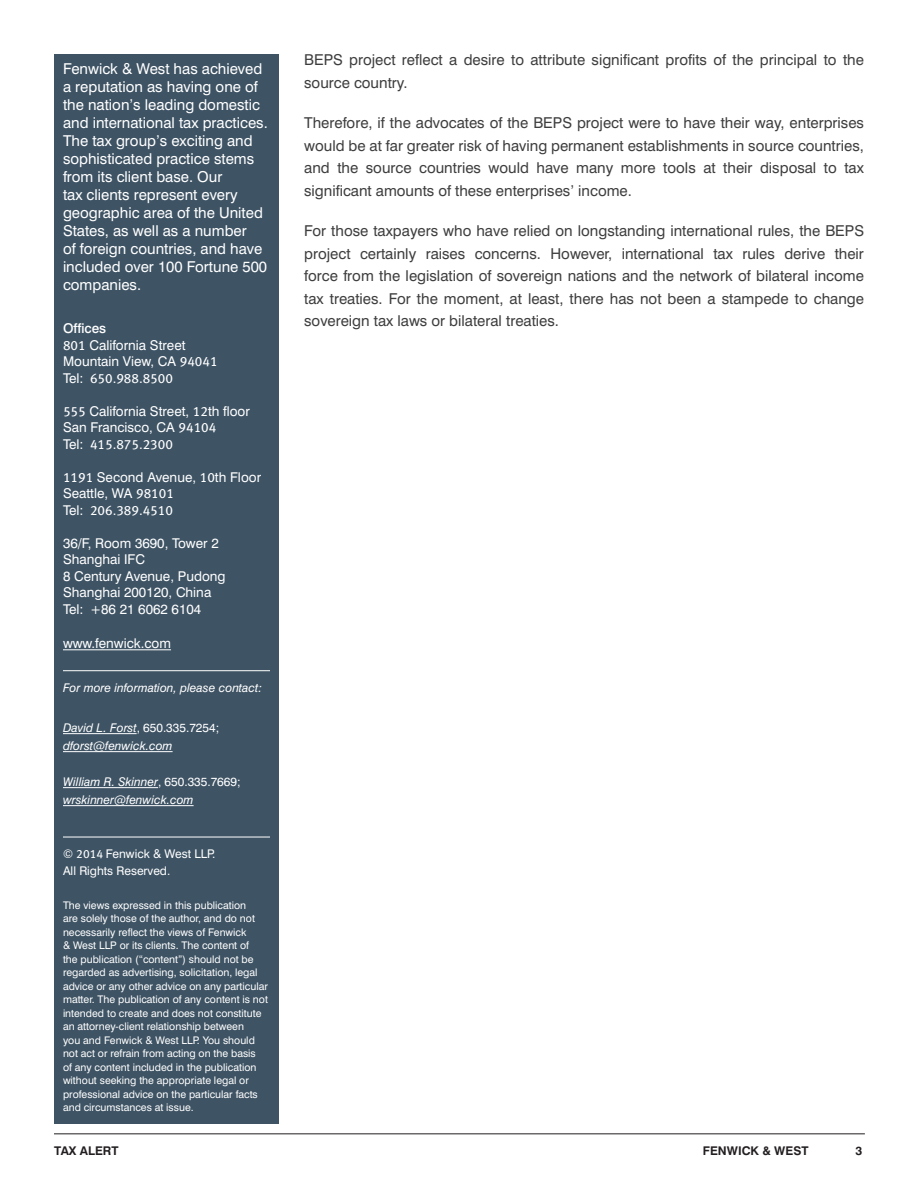
<style>
.page{position:relative;width:918px;height:1188px;background:#fff}
.page>*{position:absolute;margin:0;border:0;box-sizing:border-box;transform-origin:0 0}
.body{font:15px/22.5px "Swiss 721 BT";color:#3e3e3f;text-align:justify}
.addresses{font:15px/18px "Swiss 721 BT";color:#fff}
.IP_Masthead_text{font:13.5px "Swiss 721 BT";color:#fff}
.IP_Masthead_text-2{font:13.5px "Meta Book LF";color:#fff}
.IP_Masthead_text-3{font:500 13.5px "Swiss 721 BT";color:#fff}
.Bio{font:italic 12px/18px "Swiss 721 BT";color:#fff}
.IP_Masthead_text-4{font:12px/16.5px "Swiss 721 BT";color:#fff}
.t1{font:700 12px "Swiss 721 BT";color:#231f20}
.Body_Text{font:10.5px/13.5px "Swiss 721 BT";color:#fff}
.s1{font-family:"Meta Book LF"}
.s2{font-family:"Swiss 721 BT"}
.s3{font-style:normal}
</style>
<div class="page">
<hr style="left:54px;top:1134px;width:811px;height:1px;background:#231f20">
<div style="left:54px;top:54px;width:225px;height:1069px;background:#3e5364"></div>
<hr style="left:63px;top:649px;width:108px;height:1px;background:#fff">
<hr style="left:63px;top:670px;width:207px;height:1px;background:#fff">
<hr style="left:63px;top:733px;width:74px;height:1px;background:#fff">
<hr style="left:63px;top:751px;width:110px;height:1px;background:#fff">
<hr style="left:63px;top:787px;width:95px;height:1px;background:#fff">
<hr style="left:63px;top:805px;width:131px;height:1px;background:#fff">
<hr style="left:63px;top:837px;width:207px;height:1px;background:#fff">
<p class="addresses" style="left:63px;top:60px;width:206px">Fenwick &amp; West has achieved a reputation as having one of the nation’s leading domestic and international tax practices.<br>The tax group’s exciting and sophisticated practice stems from its client base. Our<br>tax clients represent every geographic area of the United<br>States, as well as a number<br>of foreign countries, and have included over 100 Fortune 500 companies.</p>
<p class="IP_Masthead_text-3" style="left:63px;top:320px;width:45px">Offices</p>
<p class="IP_Masthead_text" style="left:63px;top:337px;width:124px"><span class="s1">801</span> California Street</p>
<p class="IP_Masthead_text" style="left:63px;top:353px;width:156px">Mountain View, CA <span class="s1">94041</span></p>
<p class="IP_Masthead_text-2" style="left:63px;top:370px;width:111px"><span class="s2">Tel:</span> 650<span class="s2">.</span>988<span class="s2">.</span>8500</p>
<p class="IP_Masthead_text" style="left:63px;top:403px;width:188px"><span class="s1">555</span> California Street, <span class="s1">12</span>th floor</p>
<p class="IP_Masthead_text" style="left:63px;top:419px;width:155px">San Francisco, CA <span class="s1">94104</span></p>
<p class="IP_Masthead_text-2" style="left:63px;top:436px;width:111px"><span class="s2">Tel:</span> 415<span class="s2">.</span>875<span class="s2">.</span>2300</p>
<p class="IP_Masthead_text" style="left:63px;top:469px;width:200px"><span class="s1">1191</span> Second Avenue, <span class="s1">10</span>th Floor</p>
<p class="IP_Masthead_text" style="left:63px;top:485px;width:112px">Seattle, WA <span class="s1">98101</span></p>
<p class="IP_Masthead_text-2" style="left:63px;top:502px;width:111px"><span class="s2">Tel:</span> 206<span class="s2">.</span>389<span class="s2">.</span>4510</p>
<p class="IP_Masthead_text" style="left:63px;top:535px;width:157px">36/F, Room 3690, Tower 2</p>
<p class="IP_Masthead_text" style="left:63px;top:551px;width:84px">Shanghai IFC</p>
<p class="IP_Masthead_text" style="left:63px;top:568px;width:164px">8 Century Avenue, Pudong</p>
<p class="IP_Masthead_text" style="left:63px;top:584px;width:150px">Shanghai 200120, China</p>
<p class="IP_Masthead_text" style="left:63px;top:601px;width:140px">Tel: +86 21 6062 6104</p>
<p class="IP_Masthead_text" style="left:63px;top:635px;width:110px">www.fenwick.com</p>
<p class="Bio" style="left:63px;top:679px;width:200px">For more information, please contact:</p>
<p class="Bio" style="left:63px;top:719px;width:158px">David L. Forst<span class="s3">, 650.335.7254; </span>dforst@fenwick.com</p>
<p class="Bio" style="left:63px;top:773px;width:179px">William R. Skinner<span class="s3">, 650.335.7669; </span>wrskinner@fenwick.com</p>
<p class="IP_Masthead_text-4" style="left:63px;top:846px;width:154px">© <span class="s1">2014</span> Fenwick &amp; West LLP.<br>All Rights Reserved.</p>
<p class="Body_Text" style="left:63px;top:898px;width:206px">The views expressed in this publication<br>are solely those of the author, and do not necessarily reflect the views of Fenwick<br>&amp; West LLP or its clients. The content of<br>the publication (“content”) should not be regarded as advertising, solicitation, legal advice or any other advice on any particular matter. The publication of any content is not intended to create and does not constitute an attorney-client relationship between<br>you and Fenwick &amp; West LLP. You should not act or refrain from acting on the basis<br>of any content included in the publication without seeking the appropriate legal or professional advice on the particular facts and circumstances at issue.</p>
<p class="body" style="left:304px;top:49px;width:561px">BEPS project reflect a desire to attribute significant profits of the principal to the source country.</p>
<p class="body" style="left:304px;top:112px;width:561px">Therefore, if the advocates of the BEPS project were to have their way, enterprises would be at far greater risk of having permanent establishments in source countries, and the source countries would have many more tools at their disposal to tax significant amounts of these enterprises’ income.</p>
<p class="body" style="left:304px;top:220px;width:561px">For those taxpayers who have relied on longstanding international rules, the BEPS project certainly raises concerns. However, international tax rules derive their force from the legislation of sovereign nations and the network of bilateral income tax treaties. For the moment, at least, there has not been a stampede to change sovereign tax laws or bilateral treaties.</p>
<p class="t1" style="left:54px;top:1143px;width:66px">TAX ALERT</p>
<p class="t1" style="left:703px;top:1143px;width:107px">FENWICK &amp; WEST</p>
<p class="t1" style="left:855px;top:1143px;width:8px">3</p>
</div>
